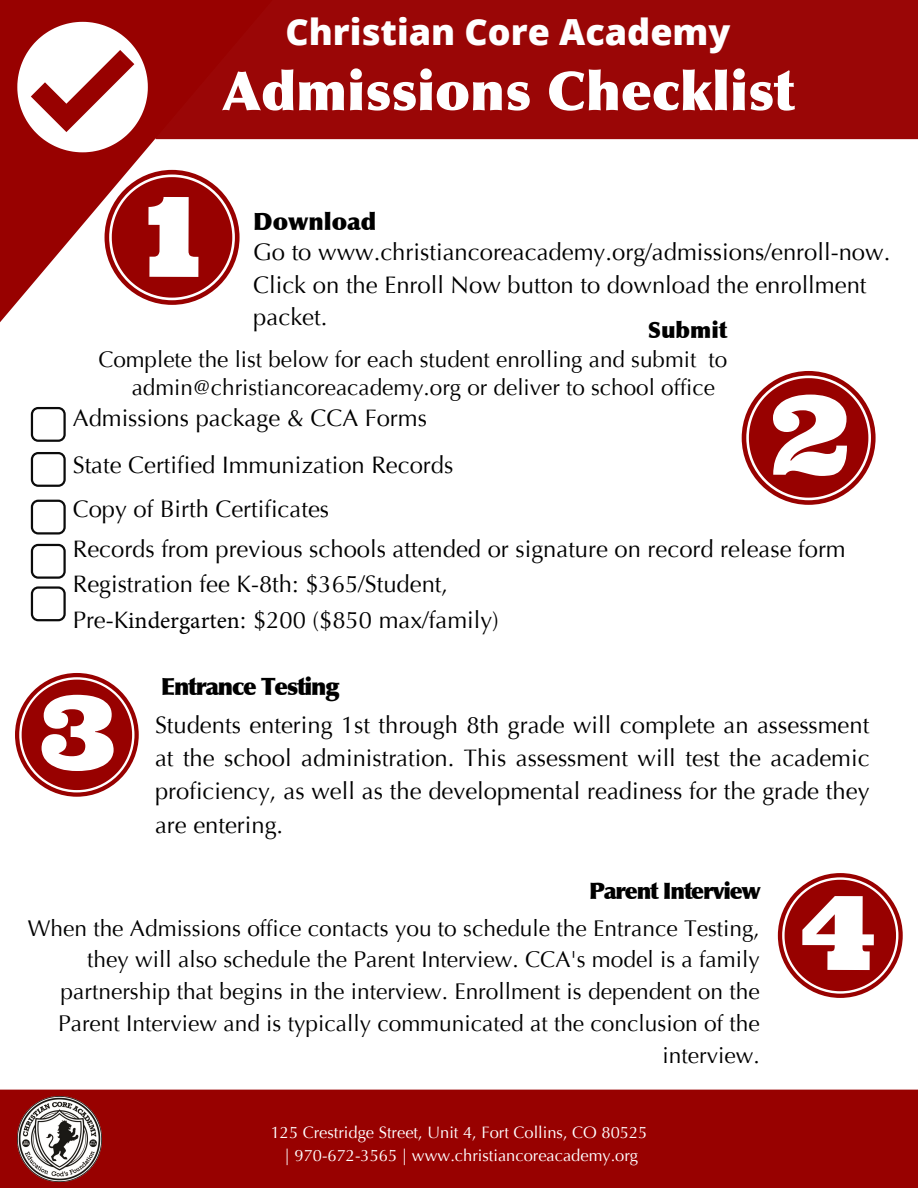
<style>
.page{position:relative;width:918px;height:1188px;background:#fff}
.page>*{position:absolute;margin:0;border:0;box-sizing:border-box;transform-origin:0 0}
.t1{font:900 54px "Optima";color:#fff}
.t2{font:800 36px "Open Sans";color:#fff}
.t3{font:23.85px/33.3px "Optima";color:#000}
.t4{font:900 23.85px "Optima";letter-spacing:-.055em;color:#000}
.t5{font:900 23.85px "Optima";color:#000}
.t6{font:22.65px/31.8px "Optima";color:#000;text-align:right}
.t7{font:900 22.65px "Optima";letter-spacing:-.055em;color:#000}
.t8{font:22.5px "Optima";color:#000}
.t9{font:900 22.5px "Optima";color:#000}
.t10{font:16.5px "Optima";color:#fff}
.s1{font-family:"Minion Pro"}
</style>
<div class="page">
<div style="left:0;top:1090px;width:918px;height:98px;background:#980100"></div>
<svg style="left:0;top:0;width:459px;height:322px"></svg>
<div style="left:155px;top:0;width:763px;height:139px;background:#980100"></div>
<svg style="left:17px;top:22px;width:131px;height:130px"></svg>
<svg style="left:105px;top:170px;width:135px;height:135px"></svg>
<svg style="left:742px;top:371px;width:134px;height:134px"></svg>
<svg style="left:15px;top:673px;width:124px;height:124px"></svg>
<svg style="left:778px;top:873px;width:125px;height:125px"></svg>
<svg style="left:31px;top:407px;width:35px;height:35px"></svg>
<svg style="left:31px;top:452px;width:35px;height:35px"></svg>
<svg style="left:31px;top:500px;width:35px;height:35px"></svg>
<svg style="left:31px;top:544px;width:35px;height:35px"></svg>
<svg style="left:31px;top:586px;width:35px;height:35px"></svg>
<img style="left:18px;top:1096px;width:84px;height:86px">
<p class="t2" style="left:285px;top:7px;width:447px">Christian Core Academy</p>
<p class="t1" style="left:222px;top:58px;width:573px">Admissions Checklist</p>
<p class="t5" style="left:253px;top:207px;width:125px">Download</p>
<p class="t3" style="left:253px;top:236px;width:639px;line-height:32.2px">Go to www.christiancoreacademy.org/admissions/enroll-now.<br>Click on the Enroll Now button to download the enrollment packet.</p>
<p class="t9" style="left:648px;top:316px;width:81px">Submit</p>
<p class="t8" style="left:98px;top:346px;width:630px">Complete the list below for each student enrolling and submit to</p>
<p class="t8" style="left:132px;top:374px;width:585px">admin@christiancoreacademy.org or deliver to school office</p>
<p class="t3" style="left:73px;top:394px;width:382px;line-height:47.2px">Admissions package &amp; CCA Forms<br>State Certified Immunization Records</p>
<p class="t3" style="left:73px;top:490px;width:774px;line-height:39.5px">Copy of Birth Certificates<br>Records from previous schools attended or signature on record release form</p>
<p class="t3" style="left:73px;top:567px;width:428px;line-height:35.5px">Registration fee K-8th: $365/Student,<br>Pre-K<span class="s1">indergarten</span>: $200 ($850 max/family)</p>
<p class="t4" style="left:161px;top:672px;width:180px">Entrance Testing</p>
<p class="t3" style="left:155px;top:708px;width:716px;text-align:justify">Students entering 1st through 8th grade will complete an assessment at the school administration. This assessment will test the academic proficiency, as well as the developmental readiness for the grade they are entering.</p>
<p class="t7" style="left:589px;top:878px;width:173px">Parent Interview</p>
<p class="t6" style="left:28px;top:912px;width:734px">When the Admissions office contacts you to schedule the Entrance Testing, they will also schedule the Parent Interview. CCA's model is a family partnership that begins in the interview. Enrollment is dependent on the Parent Interview and is typically communicated at the conclusion of the interview.</p>
<p class="t10" style="left:271px;top:1123px;width:378px">125 Crestridge Street, Unit 4, Fort Collins, CO 80525</p>
<p class="t10" style="left:284px;top:1145px;width:355px">| 970-672-3565 | www.christiancoreacademy.org</p>
</div>
